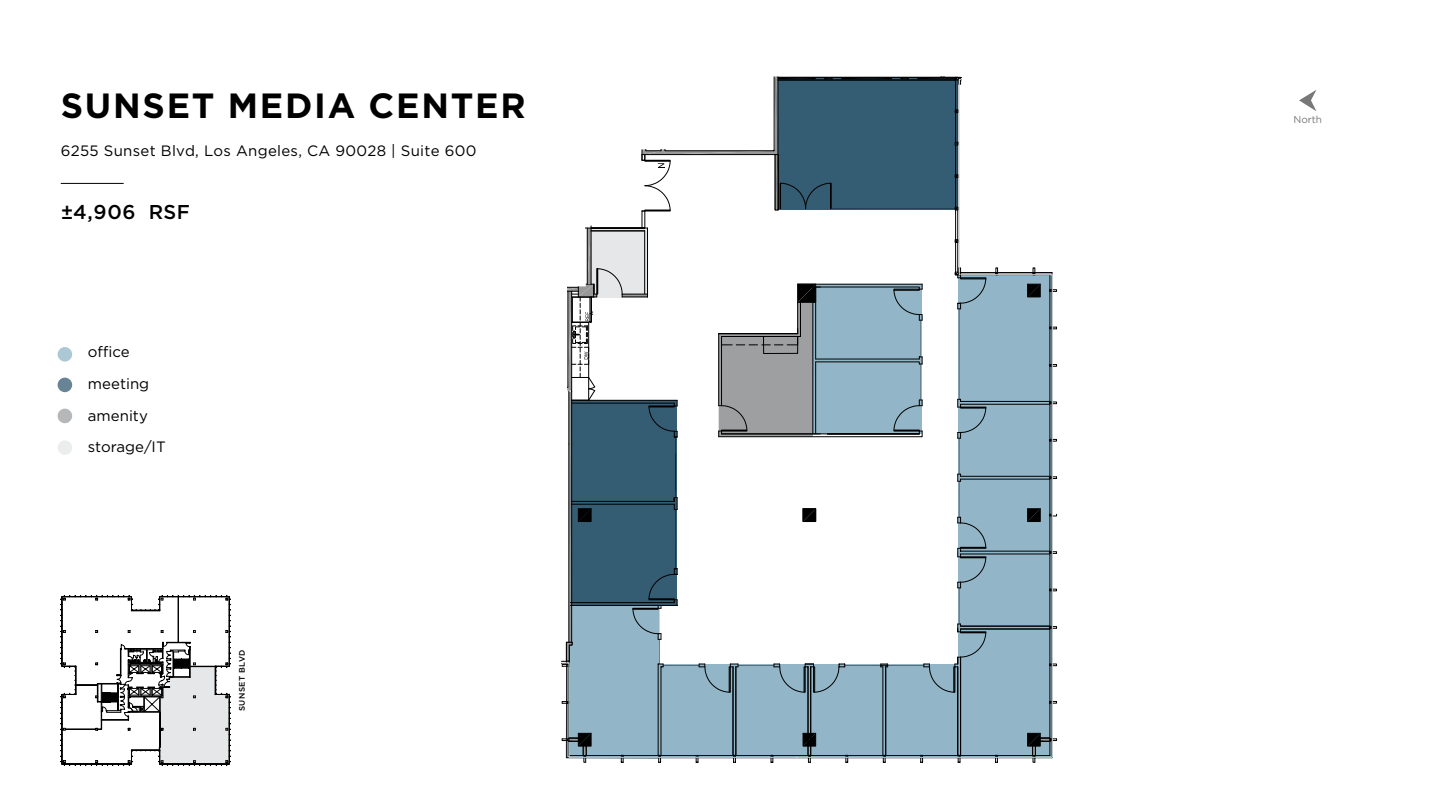
<style>
.page{position:relative;width:1440px;height:810px;background:#fff}
.page>*{position:absolute;margin:0;border:0;box-sizing:border-box;transform-origin:0 0}
.t1{font:700 35px "Gotham";letter-spacing:.05em;color:#000}
.t2{font:500 20px "Gotham";letter-spacing:.03em;color:#000}
.t3{font:15px "Gotham";letter-spacing:.02em;color:#000}
.t4{font:15px "Gotham";color:#000}
.t5{font:10px "Gotham";color:#787879}
.t6{font:500 8px "Gotham";letter-spacing:.05em;color:#000}
</style>
<div class="page">
<svg style="left:61px;top:596px;width:169px;height:169px"></svg>
<hr style="left:61px;top:183px;width:63px;height:1px;background:#000">
<svg style="left:561px;top:76px;width:496px;height:687px"></svg>
<div style="left:58px;top:378px;width:14px;height:14px;background:#668496;border-radius:50%"></div>
<div style="left:58px;top:347px;width:14px;height:15px;background:#adc8d5;border-radius:50%"></div>
<div style="left:58px;top:440px;width:14px;height:15px;background:#e6e7e8;border-radius:50%"></div>
<div style="left:58px;top:409px;width:14px;height:14px;background:#b5b7b9;border-radius:50%"></div>
<svg style="left:1299px;top:90px;width:17px;height:21px"></svg>
<h1 class="t1" style="left:61px;top:82px;width:466px">SUNSET MEDIA CENTER</h1>
<p class="t3" style="left:61px;top:141px;width:417px">6255 Sunset Blvd, Los Angeles, CA 90028 | Suite 600</p>
<h2 class="t2" style="left:61px;top:199px;width:131px">±4,906 RSF</h2>
<p class="t3" style="left:88px;top:342px;width:43px">office</p>
<p class="t4" style="left:88px;top:374px;width:63px">meeting</p>
<p class="t4" style="left:88px;top:406px;width:61px">amenity</p>
<p class="t4" style="left:88px;top:437px;width:79px">storage/IT</p>
<p class="t6" style="left:237px;top:711px;width:63px;rotate:-90deg">SUNSET BLVD</p>
<p class="t5" style="left:1293px;top:113px;width:30px">North</p>
</div>
